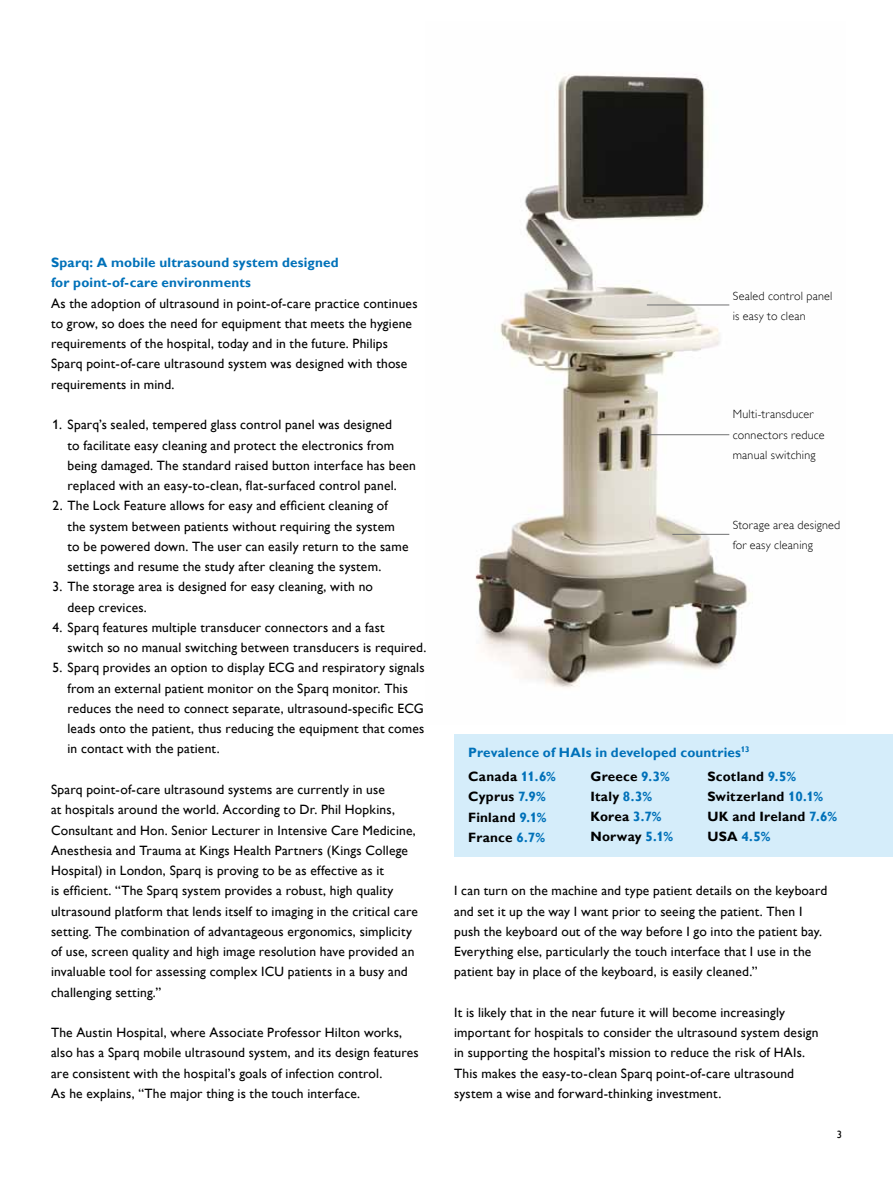
<style>
.page{position:relative;width:893px;height:1187px;background:#fff}
.page>*{position:absolute;margin:0;border:0;box-sizing:border-box;transform-origin:0 0}
.t1{font:13.5px/20.2px "Gill Sans Alt One WGL";letter-spacing:.015em;color:#000}
.t2{font:700 13.5px/20.2px "Gill Sans Alt One WGL";letter-spacing:.015em;color:#000}
.t3{font:700 13.5px/20.2px "Gill Sans Alt One WGL";letter-spacing:.015em;color:#0071b9}
.t4{font:12px/20.2px "Gill Sans Alt One WGL Light";letter-spacing:.02em;color:#000}
.t5{font:10.5px "Gill Sans Alt One WGL";color:#000}
.s1{color:#000}
.s2{color:#0071b9}
</style>
<div class="page">
<img style="left:475px;top:74px;width:276px;height:614px">
<hr style="left:672px;top:534px;width:57px;height:1px;background:#707172">
<hr style="left:647px;top:304px;width:82px;height:1px;background:#707172">
<hr style="left:647px;top:434px;width:82px;height:1px;background:#707172">
<div style="left:454px;top:734px;width:439px;height:122px;background:#d5edfa"></div>
<p class="t3" style="left:51px;top:252px;width:289px">Sparq: A mobile ultrasound system designed for point-of-care environments</p>
<p class="t1" style="left:51px;top:293px;width:368px">As the adoption of ultrasound in point-of-care practice continues to grow, so does the need for equipment that meets the hygiene requirements of the hospital, today and in the future. Philips Sparq point-of-care ultrasound system was designed with those requirements in mind.</p>
<p class="t1" style="left:68px;top:414px;width:350px;text-indent:-15px">1. Sparq’s sealed, tempered glass control panel was designed<br>to facilitate easy cleaning and protect the electronics from being damaged. The standard raised button interface has been replaced with an easy-to-clean, flat-surfaced control panel.</p>
<p class="t1" style="left:68px;top:495px;width:343px;text-indent:-15px">2. The Lock Feature allows for easy and efficient cleaning of the system between patients without requiring the system to be powered down. The user can easily return to the same settings and resume the study after cleaning the system.</p>
<p class="t1" style="left:68px;top:576px;width:307px;text-indent:-15px">3. The storage area is designed for easy cleaning, with no deep crevices.</p>
<p class="t1" style="left:68px;top:617px;width:360px;text-indent:-15px">4. Sparq features multiple transducer connectors and a fast<br>switch so no manual switching between transducers is required.</p>
<p class="t1" style="left:68px;top:657px;width:359px;text-indent:-15px">5. Sparq provides an option to display ECG and respiratory signals from an external patient monitor on the Sparq monitor. This reduces the need to connect separate, ultrasound-specific ECG leads onto the patient, thus reducing the equipment that comes in contact with the patient.</p>
<p class="t1" style="left:51px;top:779px;width:368px">Sparq point-of-care ultrasound systems are currently in use<br>at hospitals around the world. According to Dr. Phil Hopkins, Consultant and Hon. Senior Lecturer in Intensive Care Medicine, Anesthesia and Trauma at Kings Health Partners (Kings College Hospital) in London, Sparq is proving to be as effective as it<br>is efficient. “The Sparq system provides a robust, high quality ultrasound platform that lends itself to imaging in the critical care setting. The combination of advantageous ergonomics, simplicity of use, screen quality and high image resolution have provided an invaluable tool for assessing complex ICU patients in a busy and challenging setting.”</p>
<p class="t1" style="left:51px;top:1022px;width:369px">The Austin Hospital, where Associate Professor Hilton works, also has a Sparq mobile ultrasound system, and its design features are consistent with the hospital’s goals of infection control.<br>As he explains, “The major thing is the touch interface.</p>
<p class="t4" style="left:733px;top:286px;width:101px">Sealed control panel is easy to clean</p>
<p class="t4" style="left:733px;top:404px;width:93px">Multi-transducer connectors reduce manual switching</p>
<p class="t4" style="left:733px;top:514px;width:109px">Storage area designed for easy cleaning</p>
<p class="t3" style="left:468px;top:739px;width:283px;line-height:24.5px">Prevalence of HAIs in developed countries<sup>13<br></sup><span class="s1">Canada</span> 11.6%</p>
<p class="t2" style="left:468px;top:786px;width:80px;text-align:justify">Cyprus <span class="s2">7.9% </span>Finland <span class="s2">9.1% </span>France <span class="s2">6.7%</span></p>
<p class="t2" style="left:590px;top:765px;width:84px">Greece <span class="s2">9.3%<br></span>Italy <span class="s2">8.3%<br></span>Korea <span class="s2">3.7%<br></span>Norway <span class="s2">5.1%</span></p>
<p class="t2" style="left:707px;top:765px;width:131px">Scotland <span class="s2">9.5%<br></span>Switzerland <span class="s2">10.1%<br></span>UK and Ireland <span class="s2">7.6%<br></span>USA <span class="s2">4.5%</span></p>
<p class="t1" style="left:454px;top:880px;width:375px">I can turn on the machine and type patient details on the keyboard and set it up the way I want prior to seeing the patient. Then I push the keyboard out of the way before I go into the patient bay.<br>Everything else, particularly the touch interface that I use in the patient bay in place of the keyboard, is easily cleaned.”</p>
<p class="t1" style="left:454px;top:1001px;width:366px">It is likely that in the near future it will become increasingly important for hospitals to consider the ultrasound system design in supporting the hospital’s mission to reduce the risk of HAIs.<br>This makes the easy-to-clean Sparq point-of-care ultrasound system a wise and forward-thinking investment.</p>
<p class="t5" style="left:837px;top:1127px;width:7px">3</p>
</div>
